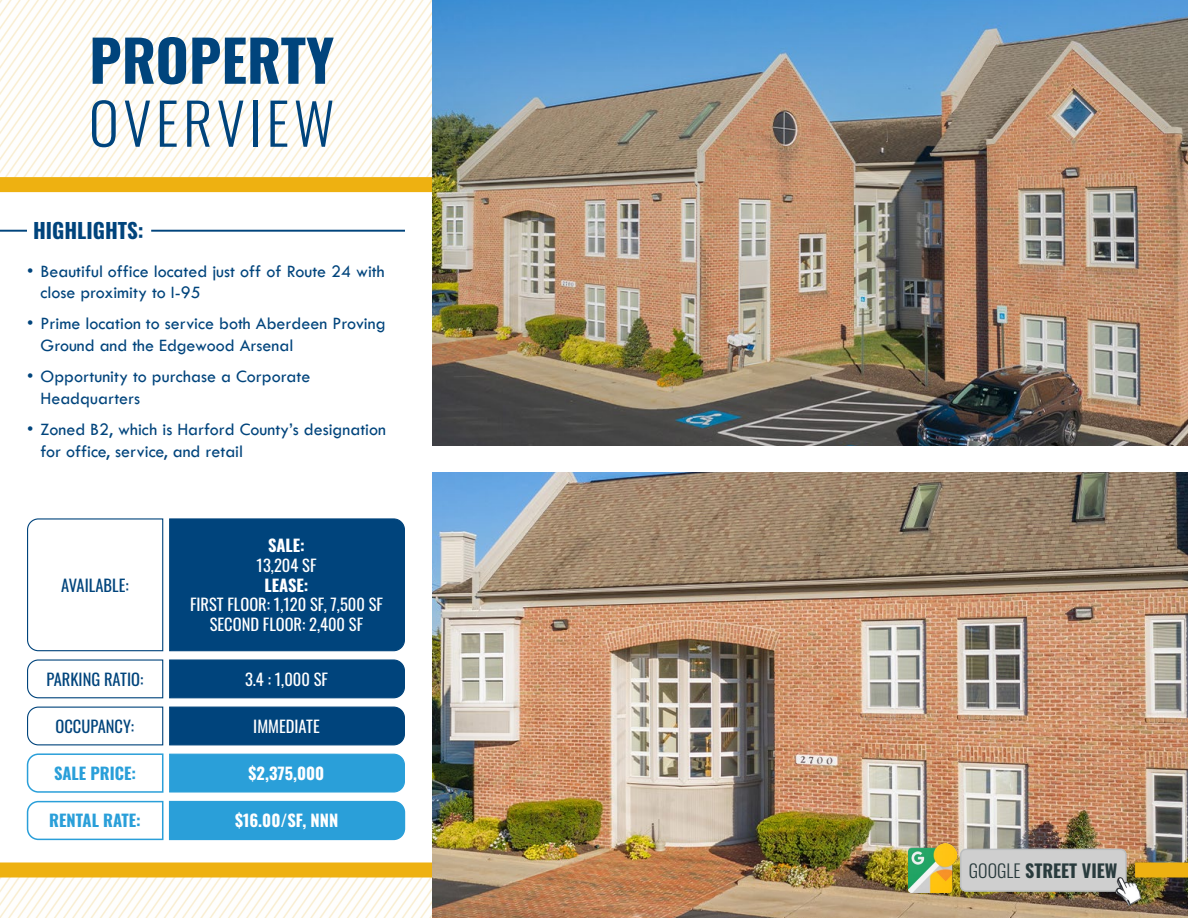
<style>
.page{position:relative;width:1188px;height:918px;background:#fff}
.page>*{position:absolute;margin:0;border:0;box-sizing:border-box;transform-origin:0 0}
.t1{font:700 57px "Oswald";color:#00447c}
.t2{font:300 57px "Oswald";letter-spacing:.08em;color:#00447c}
.t3{font:700 21px "Oswald";color:#00447c}
.t4{font:18px/21.6px "Tw Cen";color:#00447c}
.t5{font:700 18px "Oswald";color:#293b3d}
.t6{font:16.5px/19.8px "Oswald";color:#fff;text-align:center}
.t7{font:700 16.5px "Oswald";color:#fff}
.t8{font:16.5px "Oswald";color:#00447c}
.t9{font:700 16.5px "Oswald";color:#2a9fd9}
.s1{font-weight:300}
</style>
<div class="page">
<img style="left:0;top:0;width:432px;height:918px">
<div style="left:0;top:186px;width:1188px;height:684px;background:#fff"></div>
<div style="left:0;top:177px;width:1188px;height:15px;background:#eeb111"></div>
<img style="left:432px;top:0;width:756px;height:446px">
<div style="left:0;top:862px;width:900px;height:16px;background:#eeb111"></div>
<img style="left:432px;top:472px;width:756px;height:446px">
<div style="left:1135px;top:862px;width:53px;height:16px;background:#eeb111"></div>
<img style="left:908px;top:844px;width:49px;height:48px">
<div style="left:961px;top:849px;width:165px;height:42px;background:#cfcfcf;border-radius:5px"></div>
<div style="left:960px;top:849px;width:167px;height:43px;border:2px solid #bcbebf;border-radius:5px"></div>
<img style="left:1115px;top:877px;width:27px;height:29px">
<hr style="left:151px;top:230px;width:254px;height:2px;background:#00447c">
<hr style="left:0;top:230px;width:27px;height:2px;background:#00447c">
<svg style="left:27px;top:518px;width:378px;height:134px"></svg>
<svg style="left:27px;top:706px;width:378px;height:40px"></svg>
<svg style="left:27px;top:659px;width:378px;height:40px"></svg>
<svg style="left:26px;top:753px;width:379px;height:40px"></svg>
<svg style="left:26px;top:800px;width:380px;height:41px"></svg>
<h1 class="t1" style="left:89px;top:31px;width:246px">PROPERTY</h1>
<h1 class="t2" style="left:89px;top:73px;width:247px">OVERVIEW</h1>
<p class="t3" style="left:33px;top:220px;width:112px">HIGHLIGHTS:</p>
<p class="t4" style="left:40px;top:260px;width:346px;text-indent:-14px">• Beautiful office located just off of Route 24 with close proximity to I-95</p>
<p class="t4" style="left:40px;top:313px;width:347px;text-indent:-14px">• Prime location to service both Aberdeen Proving<br>Ground and the Edgewood Arsenal</p>
<p class="t4" style="left:40px;top:366px;width:271px;text-indent:-14px">• Opportunity to purchase a Corporate<br>Headquarters</p>
<p class="t4" style="left:40px;top:419px;width:347px;text-indent:-14px">• Zoned B2, which is Harford County’s designation for office, service, and retail</p>
<p class="t8" style="left:61px;top:570px;width:69px">AVAILABLE:</p>
<p class="t8" style="left:46px;top:664px;width:98px">PARKING RATIO:</p>
<p class="t8" style="left:56px;top:711px;width:80px">OCCUPANCY:</p>
<p class="t7" style="left:268px;top:537px;width:38px">SALE:</p>
<p class="t6" style="left:257px;top:554px;width:61px">13,204 SF</p>
<p class="t7" style="left:264px;top:576px;width:46px">LEASE:</p>
<p class="t6" style="left:190px;top:593px;width:194px">FIRST FLOOR: 1,120 SF, 7,500 SF<br>SECOND FLOOR: 2,400 SF</p>
<p class="t6" style="left:245px;top:668px;width:84px">3.4 : 1,000 SF</p>
<p class="t6" style="left:253px;top:715px;width:68px">IMMEDIATE</p>
<p class="t9" style="left:54px;top:765px;width:83px">SALE PRICE:</p>
<p class="t7" style="left:249px;top:765px;width:77px">$2,375,000</p>
<p class="t9" style="left:49px;top:812px;width:93px">RENTAL RATE:</p>
<p class="t7" style="left:235px;top:812px;width:105px">$16.00/SF, NNN</p>
<p class="t5" style="left:969px;top:861px;width:150px"><span class="s1">GOOGLE</span> STREET VIEW</p>
</div>
